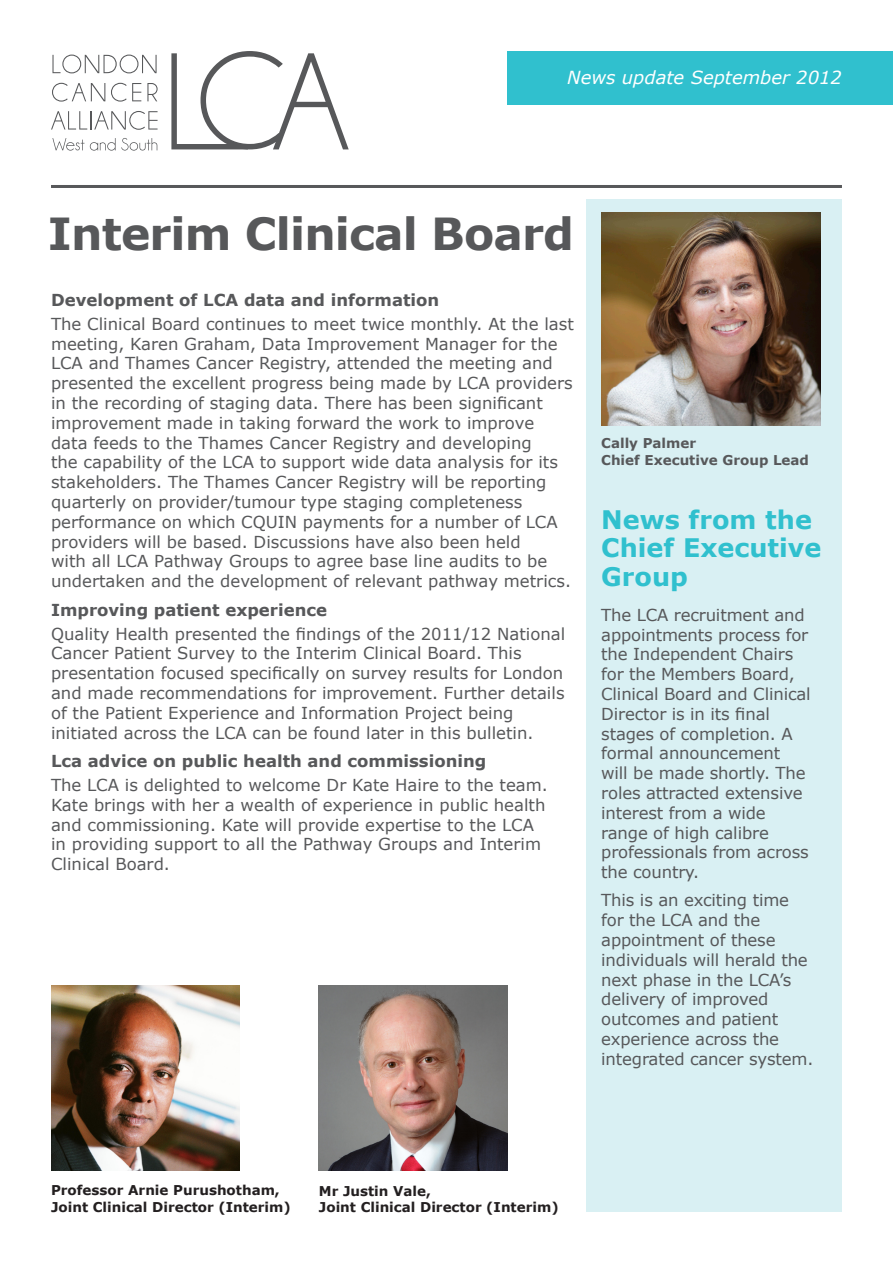
<style>
.page{position:relative;width:893px;height:1263px;background:#fff}
.page>*{position:absolute;margin:0;border:0;box-sizing:border-box;transform-origin:0 0}
.t1{font:700 44.1px "Verdana";letter-spacing:-.02em;color:#57585a}
.t2{font:700 25.5px/28.5px "Verdana";color:#30c0ce}
.t3{font:italic 18px "Verdana";color:#fff}
.t4{font:16.5px/19.8px "Verdana";color:#57585a}
.t5{font:700 16.5px "Verdana";color:#57585a}
.t6{font:700 13.5px/16.5px "Verdana";color:#231f20}
.t7{font:700 13.5px "Verdana";color:#57585a}
</style>
<div class="page">
<div style="left:507px;top:51px;width:386px;height:53px;background:#30c0ce"></div>
<div style="left:587px;top:200px;width:255px;height:1012px;background:#d9f0f3"></div>
<img style="left:601px;top:213px;width:219px;height:212px">
<img style="left:51px;top:985px;width:188px;height:186px">
<img style="left:319px;top:985px;width:188px;height:186px">
<svg style="left:171px;top:51px;width:178px;height:98px"></svg>
<svg style="left:52px;top:55px;width:105px;height:18px"></svg>
<svg style="left:52px;top:83px;width:53px;height:19px"></svg>
<svg style="left:111px;top:83px;width:30px;height:19px"></svg>
<svg style="left:147px;top:83px;width:11px;height:18px"></svg>
<svg style="left:51px;top:111px;width:107px;height:19px"></svg>
<svg style="left:52px;top:138px;width:32px;height:13px"></svg>
<svg style="left:90px;top:138px;width:67px;height:13px"></svg>
<hr style="left:51px;top:185px;width:791px;height:3px;background:#57585a">
<p class="t3" style="left:567px;top:66px;width:276px">News update September 2012</p>
<p class="t1" style="left:48px;top:205px;width:528px">Interim Clinical Board</p>
<p class="t5" style="left:51px;top:289px;width:390px">Development of LCA data and information</p>
<p class="t4" style="left:51px;top:313px;width:524px">The Clinical Board continues to meet twice monthly. At the last meeting, Karen Graham, Data Improvement Manager for the LCA and Thames Cancer Registry, attended the meeting and presented the excellent progress being made by LCA providers in the recording of staging data. There has been significant improvement made in taking forward the work to improve data feeds to the Thames Cancer Registry and developing<br>the capability of the LCA to support wide data analysis for its stakeholders. The Thames Cancer Registry will be reporting quarterly on provider/tumour type staging completeness performance on which CQUIN payments for a number of LCA providers will be based. Discussions have also been held<br>with all LCA Pathway Groups to agree base line audits to be undertaken and the development of relevant pathway metrics.</p>
<p class="t5" style="left:51px;top:599px;width:278px">Improving patient experience</p>
<p class="t4" style="left:51px;top:623px;width:516px">Quality Health presented the findings of the 2011/12 National Cancer Patient Survey to the Interim Clinical Board. This presentation focused specifically on survey results for London and made recommendations for improvement. Further details of the Patient Experience and Information Project being initiated across the LCA can be found later in this bulletin.</p>
<p class="t5" style="left:51px;top:750px;width:437px">Lca advice on public health and commissioning</p>
<p class="t4" style="left:51px;top:774px;width:498px">The LCA is delighted to welcome Dr Kate Haire to the team.<br>Kate brings with her a wealth of experience in public health and commissioning. Kate will provide expertise to the LCA in providing support to all the Pathway Groups and Interim Clinical Board.</p>
<p class="t7" style="left:601px;top:435px;width:96px">Cally Palmer</p>
<p class="t7" style="left:601px;top:451px;width:209px">Chief Executive Group Lead</p>
<p class="t2" style="left:601px;top:504px;width:222px">News from the<br>Chief Executive<br>Group</p>
<p class="t4" style="left:601px;top:604px;width:211px">The LCA recruitment and appointments process for the Independent Chairs for the Members Board,<br>Clinical Board and Clinical<br>Director is in its final stages of completion. A formal announcement will be made shortly. The roles attracted extensive interest from a wide range of high calibre professionals from across the country.</p>
<p class="t4" style="left:601px;top:890px;width:208px">This is an exciting time for the LCA and the appointment of these individuals will herald the next phase in the LCA’s</p>
<p class="t4" style="left:601px;top:989px;width:214px">delivery of improved outcomes and patient experience across the integrated cancer system.</p>
<p class="t6" style="left:51px;top:1182px;width:241px">Professor Arnie Purushotham,<br>Joint Clinical Director (Interim)</p>
<p class="t6" style="left:319px;top:1182px;width:114px">Mr Justin Vale,</p>
<p class="t6" style="left:319px;top:1198px;width:241px">Joint Clinical Director (Interim)</p>
</div>
